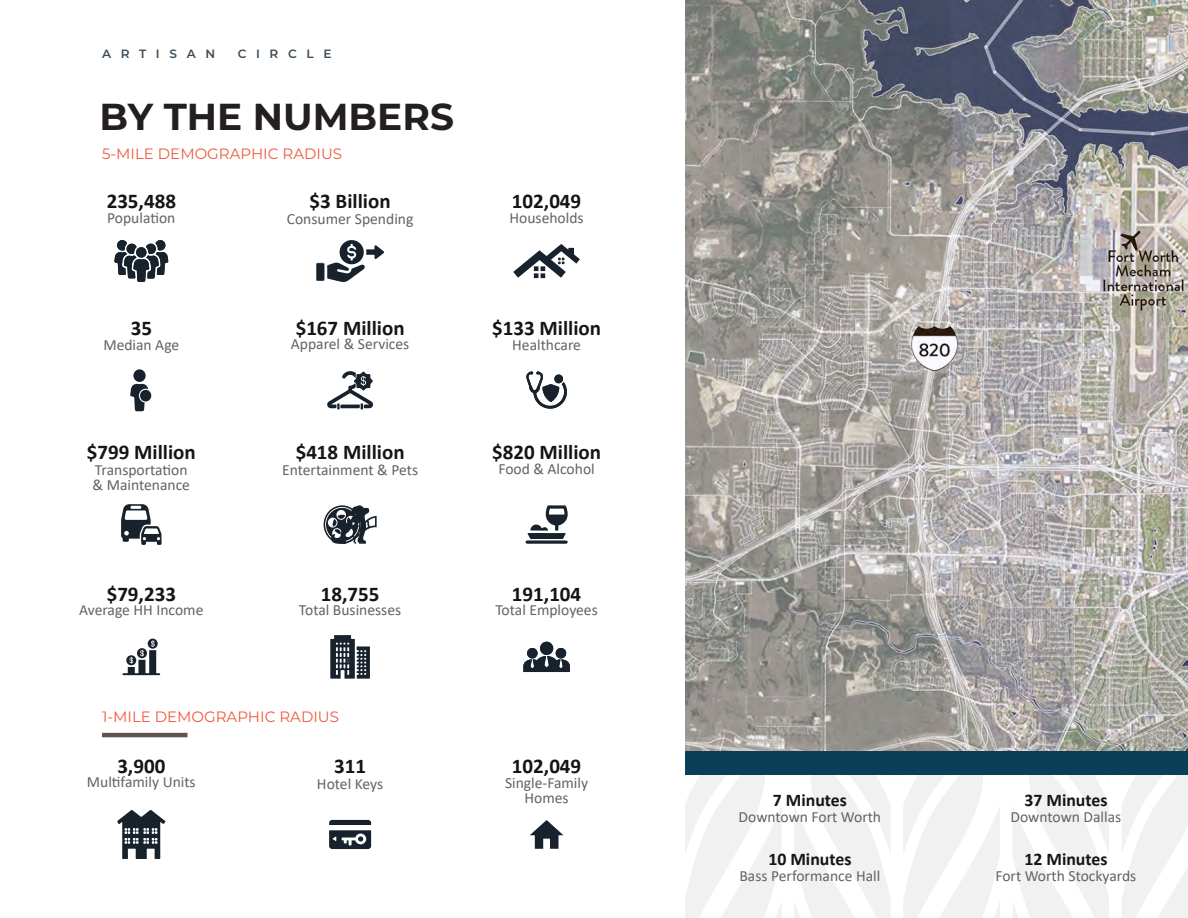
<style>
.page{position:relative;width:1188px;height:918px;background:#fff}
.page>*{position:absolute;margin:0;border:0;box-sizing:border-box;transform-origin:0 0}
.t1{font:700 37.5px "Montserrat";color:#231f20}
.t2{font:700 21px "Calibri";color:#161414}
.t3{font:700 17.85px "Calibri";color:#161414}
.t4{font:15.6px/15.6px "Calibri";color:#636366}
.t5{font:15px "Montserrat";color:#f0593e}
.t6{font:600 12px "Montserrat";letter-spacing:.8em;color:#3c4d58}
</style>
<div class="page">
<svg style="left:1122px;top:775px;width:66px;height:143px"></svg>
<svg style="left:1013px;top:775px;width:96px;height:143px"></svg>
<svg style="left:903px;top:775px;width:97px;height:143px"></svg>
<svg style="left:794px;top:775px;width:97px;height:143px"></svg>
<svg style="left:685px;top:775px;width:96px;height:143px"></svg>
<svg style="left:114px;top:240px;width:54px;height:42px"></svg>
<svg style="left:513px;top:244px;width:67px;height:34px"></svg>
<div style="left:133px;top:369px;width:13px;height:13px;background:#18222c;border-radius:50%"></div>
<div style="left:139px;top:389px;width:13px;height:14px;border:1px solid #fff;border-radius:50%"></div>
<svg style="left:130px;top:383px;width:19px;height:29px"></svg>
<svg style="left:316px;top:240px;width:68px;height:42px"></svg>
<svg style="left:327px;top:371px;width:46px;height:39px"></svg>
<svg style="left:526px;top:371px;width:41px;height:38px"></svg>
<div style="left:554px;top:375px;width:9px;height:8px;background:#18222c;border-radius:50%"></div>
<svg style="left:526px;top:505px;width:42px;height:39px"></svg>
<svg style="left:121px;top:504px;width:41px;height:41px"></svg>
<svg style="left:324px;top:505px;width:53px;height:39px"></svg>
<svg style="left:122px;top:639px;width:38px;height:36px"></svg>
<svg style="left:330px;top:635px;width:40px;height:44px"></svg>
<svg style="left:523px;top:642px;width:47px;height:31px"></svg>
<svg style="left:117px;top:810px;width:49px;height:49px"></svg>
<svg style="left:329px;top:820px;width:42px;height:29px"></svg>
<svg style="left:530px;top:820px;width:34px;height:29px"></svg>
<hr style="left:102px;top:733px;width:86px;height:4px;background:#63534f">
<div style="left:685px;top:749px;width:503px;height:26px;background:#094057"></div>
<img style="left:685px;top:0;width:503px;height:751px">
<p class="t6" style="left:102px;top:45px;width:115px">ARTISAN</p>
<p class="t6" style="left:238px;top:45px;width:95px">CIRCLE</p>
<h1 class="t1" style="left:100px;top:90px;width:356px">BY THE NUMBERS</h1>
<p class="t5" style="left:102px;top:143px;width:242px">5-MILE DEMOGRAPHIC RADIUS</p>
<h2 class="t2" style="left:107px;top:187px;width:71px">235,488</h2>
<p class="t4" style="left:107px;top:210px;width:70px">Population</p>
<h2 class="t2" style="left:310px;top:187px;width:83px">$3 Billion</h2>
<p class="t4" style="left:287px;top:211px;width:128px">Consumer Spending</p>
<h2 class="t2" style="left:512px;top:187px;width:71px">102,049</h2>
<p class="t4" style="left:510px;top:210px;width:76px">Households</p>
<h2 class="t2" style="left:131px;top:313px;width:23px">35</h2>
<p class="t4" style="left:103px;top:337px;width:77px">Median Age</p>
<h2 class="t2" style="left:296px;top:313px;width:110px">$167 Million</h2>
<p class="t4" style="left:291px;top:336px;width:120px">Apparel &amp; Services</p>
<h2 class="t2" style="left:492px;top:313px;width:110px">$133 Million</h2>
<p class="t4" style="left:512px;top:337px;width:70px">Healthcare</p>
<h2 class="t2" style="left:87px;top:438px;width:110px">$799 Million</h2>
<p class="t4" style="left:93px;top:462px;width:99px">Transportation &amp; Maintenance</p>
<h2 class="t2" style="left:296px;top:438px;width:110px">$418 Million</h2>
<p class="t4" style="left:282px;top:462px;width:137px">Entertainment &amp; Pets</p>
<h2 class="t2" style="left:492px;top:438px;width:110px">$820 Million</h2>
<p class="t4" style="left:498px;top:460px;width:98px">Food &amp; Alcohol</p>
<h2 class="t2" style="left:107px;top:579px;width:71px">$79,233</h2>
<p class="t4" style="left:79px;top:602px;width:126px">Average HH Income</p>
<h2 class="t2" style="left:321px;top:579px;width:60px">18,755</h2>
<p class="t4" style="left:299px;top:602px;width:104px">Total Businesses</p>
<h2 class="t2" style="left:512px;top:579px;width:71px">191,104</h2>
<p class="t4" style="left:495px;top:602px;width:104px">Total Employees</p>
<p class="t5" style="left:102px;top:707px;width:239px">1-MILE DEMOGRAPHIC RADIUS</p>
<h2 class="t2" style="left:117px;top:751px;width:50px">3,900</h2>
<p class="t4" style="left:87px;top:774px;width:110px">Multifamily Units</p>
<h2 class="t2" style="left:334px;top:751px;width:33px">311</h2>
<p class="t4" style="left:317px;top:775px;width:68px">Hotel Keys</p>
<h2 class="t2" style="left:512px;top:751px;width:71px">102,049</h2>
<p class="t4" style="left:505px;top:775px;width:85px;line-height:14.7px;text-align:center">Single-Family<br>Homes</p>
<p class="t3" style="left:773px;top:788px;width:76px">7 Minutes</p>
<p class="t4" style="left:739px;top:808px;width:144px">Downtown Fort Worth</p>
<p class="t3" style="left:1024px;top:788px;width:85px">37 Minutes</p>
<p class="t4" style="left:1011px;top:808px;width:112px">Downtown Dallas</p>
<p class="t3" style="left:768px;top:847px;width:85px">10 Minutes</p>
<p class="t4" style="left:739px;top:868px;width:142px">Bass Performance Hall</p>
<p class="t3" style="left:1024px;top:847px;width:85px">12 Minutes</p>
<p class="t4" style="left:995px;top:868px;width:142px">Fort Worth Stockyards</p>
</div>
